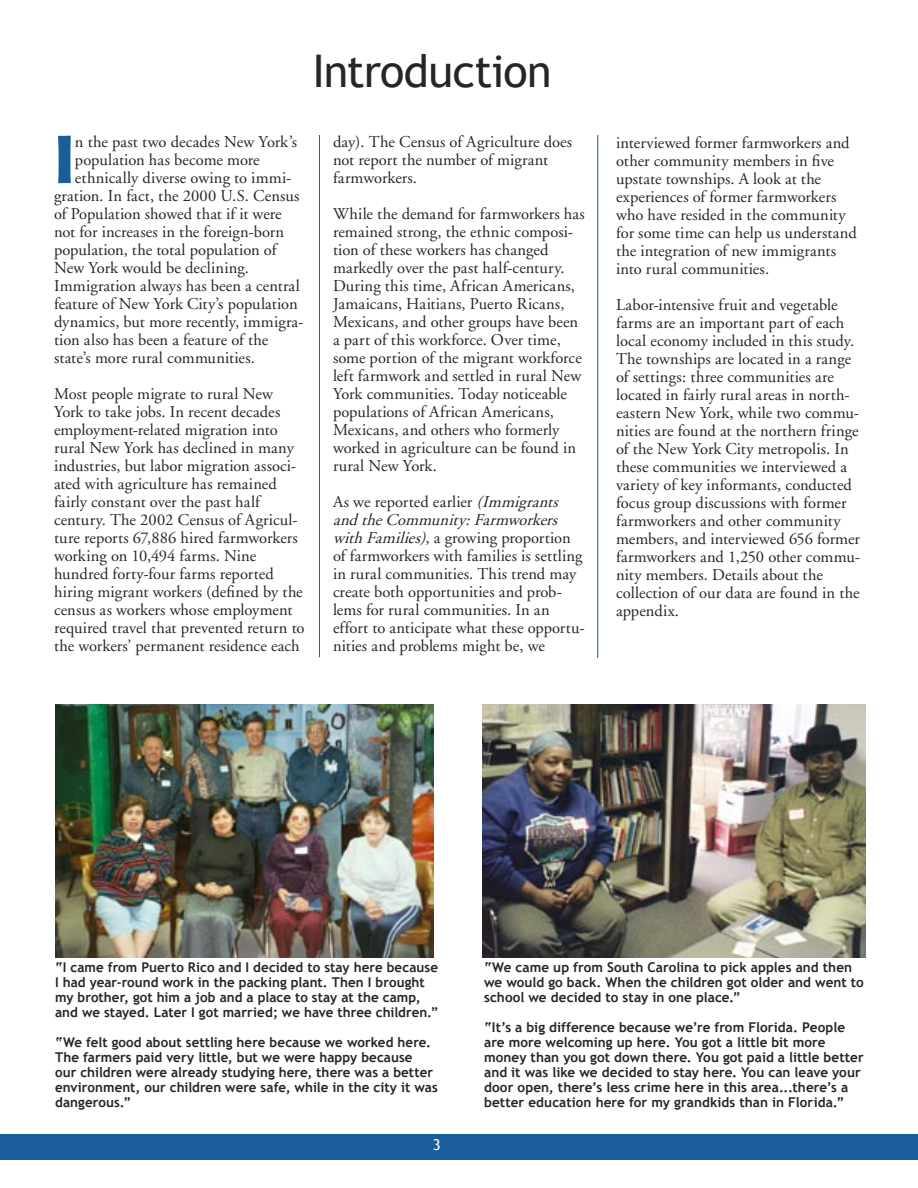
<style>
.page{position:relative;width:918px;height:1188px;background:#fff}
.page>*{position:absolute;margin:0;border:0;box-sizing:border-box;transform-origin:0 0}
.Body_text_w_tab{font:500 66.9px "Formata";color:#195e9a}
.Head_One{font:45px "Trebuchet MS";letter-spacing:-.02em;color:#272525}
.Body_text_w_tab-2{font:16.5px/18px "Adobe Garamond";letter-spacing:.005em;color:#272525}
.t1{font:15px "Trebuchet MS";color:#fff}
.Captions{font:700 13.5px/15px "Trebuchet MS";letter-spacing:.005em;color:#272525}
.s1{font-style:italic}
</style>
<div class="page">
<div style="left:0;top:1134px;width:918px;height:26px;background:#195e9a"></div>
<hr style="left:319px;top:135px;width:1px;height:522px;background:#195e9a">
<hr style="left:597px;top:135px;width:1px;height:523px;background:#195e9a">
<img style="left:55px;top:704px;width:378px;height:253px">
<img style="left:483px;top:704px;width:383px;height:253px">
<p class="Head_One" style="left:312px;top:45px;width:241px">Introduction</p>
<p class="Body_text_w_tab" style="left:54px;top:118px;width:22px">I</p>
<p class="Body_text_w_tab-2" style="left:75px;top:133px;width:224px">n the past two decades New York’s</p>
<p class="Body_text_w_tab-2" style="left:75px;top:151px;width:186px">population has become more</p>
<p class="Body_text_w_tab-2" style="left:75px;top:169px;width:218px">ethnically diverse owing to immi-</p>
<p class="Body_text_w_tab-2" style="left:54px;top:187px;width:247px">gration. In fact, the 2000 U.S. Census</p>
<p class="Body_text_w_tab-2" style="left:54px;top:205px;width:229px">of Population showed that if it were</p>
<p class="Body_text_w_tab-2" style="left:54px;top:223px;width:232px">not for increases in the foreign-born</p>
<p class="Body_text_w_tab-2" style="left:54px;top:241px;width:224px">population, the total population of</p>
<p class="Body_text_w_tab-2" style="left:54px;top:259px;width:196px">New York would be declining.</p>
<p class="Body_text_w_tab-2" style="left:54px;top:277px;width:251px">Immigration always has been a central feature of New York City’s population dynamics, but more recently, immigra&shy;tion also has been a feature of the state’s more rural communities.</p>
<p class="Body_text_w_tab-2" style="left:54px;top:385px;width:252px">Most people migrate to rural New York to take jobs. In recent decades employment-related migration into rural New York has declined in many industries, but labor migration associ&shy;ated with agriculture has remained fairly constant over the past half century. The 2002 Census of Agricul&shy;ture reports 67,886 hired farmworkers working on 10,494 farms. Nine hundred forty-four farms reported hiring migrant workers (defined by the census as workers whose employment required travel that prevented return to the workers’ permanent residence each</p>
<p class="Body_text_w_tab-2" style="left:333px;top:133px;width:241px">day). The Census of Agriculture does not report the number of migrant farmworkers.</p>
<p class="Body_text_w_tab-2" style="left:333px;top:205px;width:253px">While the demand for farmworkers has remained strong, the ethnic composi&shy;tion of these workers has changed markedly over the past half-century.<br>During this time, African Americans, Jamaicans, Haitians, Puerto Ricans, Mexicans, and other groups have been a part of this workforce. Over time, some portion of the migrant workforce left farmwork and settled in rural New York communities. Today noticeable populations of African Americans, Mexicans, and others who formerly worked in agriculture can be found in rural New York.</p>
<p class="Body_text_w_tab-2" style="left:333px;top:493px;width:253px">As we reported earlier <span class="s1">(Immigrants andtheCommunity :Farmworkers withFamilies),</span> a growing proportion of farmworkers with families is settling in rural communities. This trend may create both opportunities and prob&shy;lems for rural communities. In an effort to anticipate what these opportu&shy;nities and problems might be, we</p>
<p class="Body_text_w_tab-2" style="left:616px;top:134px;width:242px">interviewed former farmworkers and other community members in five upstate townships. A look at the experiences of former farmworkers who have resided in the community for some time can help us understand the integration of new immigrants into rural communities.</p>
<p class="Body_text_w_tab-2" style="left:616px;top:296px;width:245px">Labor-intensive fruit and vegetable farms are an important part of each local economy included in this study.<br>The townships are located in a range of settings: three communities are located in fairly rural areas in north&shy;eastern New York, while two commu&shy;nities are found at the northern fringe of the New York City metropolis. In these communities we interviewed a variety of key informants, conducted focus group discussions with former farmworkers and other community members, and interviewed 656 former farmworkers and 1,250 other commu&shy;nity members. Details about the collection of our data are found in the appendix.</p>
<p class="Captions" style="left:55px;top:959px;width:385px">“I came from Puerto Rico and I decided to stay here because I had year-round work in the packing plant. Then I brought my brother, got him a job and a place to stay at the camp, and we stayed. Later I got married; we have three children.”</p>
<p class="Captions" style="left:55px;top:1034px;width:384px">“We felt good about settling here because we worked here.<br>The farmers paid very little, but we were happy because<br>our children were already studying here, there was a better environment, our children were safe, while in the city it was dangerous.”</p>
<p class="t1" style="left:433px;top:1136px;width:9px">3</p>
<p class="Captions" style="left:484px;top:960px;width:381px">“We came up from South Carolina to pick apples and then we would go back. When the children got older and went to school we decided to stay in one place.”</p>
<p class="Captions" style="left:484px;top:1020px;width:381px">“It’s a big difference because we’re from Florida. People are more welcoming up here. You got a little bit more money than you got down there. You got paid a little better and it was like we decided to stay here. You can leave your door open, there’s less crime here in this area...there’s a better education here for my grandkids than in Florida.”</p>
</div>
